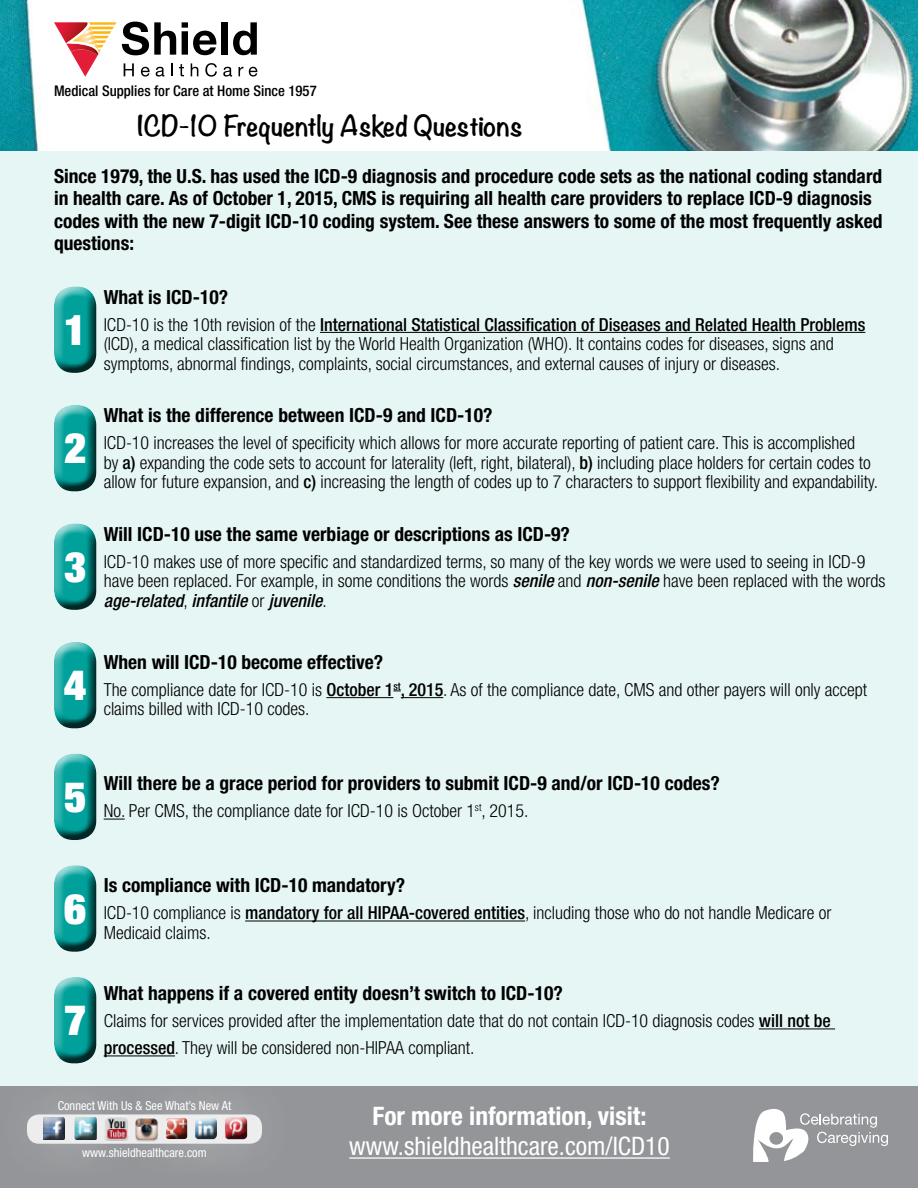
<style>
.page{position:relative;width:918px;height:1188px;background:#fff}
.page>*{position:absolute;margin:0;border:0;box-sizing:border-box;transform-origin:0 0}
.t1{font:900 condensed 42.15px "Helvetica Neue LT Std";color:#fff}
.t2{font:700 25.5px "Noteworthy";color:#000}
.t3{font:condensed 25.5px "Helvetica Neue LT Std";color:#fff}
.t4{font:700 condensed 25.5px "Helvetica Neue LT Std";color:#fff}
.t5{font:700 condensed 19.5px/22.5px "Helvetica Neue LT Std";color:#000}
.t6{font:300 condensed 18px/19.5px "Helvetica Neue LT Std";color:#000}
.t7{font:500 condensed 14.7px "Helvetica Neue LT Std";color:#000}
.t8{font:condensed 12.45px "Helvetica Neue LT Std";color:#fff}
.s1{font-weight:500}
.s2{font-weight:500;font-style:italic}
</style>
<div class="page">
<div style="left:0;top:141px;width:918px;height:1047px;background:#e6f6f5"></div>
<hr style="left:320px;top:332px;width:545px;height:1px;background:#000">
<div style="left:52px;top:285px;width:45px;height:78px;background:#fff;opacity:.75"></div>
<div style="left:52px;top:291px;width:45px;height:84px;background:#000;opacity:.75"></div>
<div style="left:52px;top:404px;width:45px;height:78px;background:#fff;opacity:.75"></div>
<div style="left:52px;top:409px;width:45px;height:85px;background:#000;opacity:.75"></div>
<div style="left:52px;top:522px;width:45px;height:78px;background:#fff;opacity:.75"></div>
<div style="left:52px;top:528px;width:45px;height:84px;background:#000;opacity:.75"></div>
<hr style="left:326px;top:697px;width:67px;height:1px;background:#000">
<hr style="left:401px;top:697px;width:42px;height:1px;background:#000">
<div style="left:52px;top:641px;width:45px;height:78px;background:#fff;opacity:.75"></div>
<div style="left:52px;top:646px;width:45px;height:85px;background:#000;opacity:.75"></div>
<svg style="left:104px;top:819px;width:21px;height:1px"></svg>
<div style="left:52px;top:753px;width:45px;height:77px;background:#fff;opacity:.75"></div>
<div style="left:52px;top:758px;width:45px;height:84px;background:#000;opacity:.75"></div>
<hr style="left:245px;top:921px;width:280px;height:1px;background:#000">
<div style="left:52px;top:864px;width:45px;height:78px;background:#fff;opacity:.75"></div>
<div style="left:52px;top:870px;width:45px;height:84px;background:#000;opacity:.75"></div>
<hr style="left:759px;top:1028px;width:76px;height:1px;background:#000">
<hr style="left:104px;top:1055px;width:71px;height:1px;background:#000">
<div style="left:52px;top:976px;width:45px;height:78px;background:#fff;opacity:.75"></div>
<div style="left:52px;top:981px;width:45px;height:85px;background:#000;opacity:.75"></div>
<img style="left:0;top:0;width:918px;height:150px">
<svg style="left:122px;top:22px;width:54px;height:33px"></svg>
<svg style="left:182px;top:22px;width:34px;height:33px"></svg>
<div style="left:221px;top:22px;width:7px;height:33px;background:#000"></div>
<svg style="left:233px;top:22px;width:24px;height:33px"></svg>
<svg style="left:124px;top:63px;width:10px;height:13px"></svg>
<svg style="left:141px;top:67px;width:9px;height:10px"></svg>
<svg style="left:156px;top:67px;width:8px;height:10px"></svg>
<svg style="left:171px;top:63px;width:2px;height:13px"></svg>
<svg style="left:179px;top:64px;width:5px;height:12px"></svg>
<svg style="left:191px;top:63px;width:7px;height:13px"></svg>
<svg style="left:205px;top:63px;width:12px;height:14px"></svg>
<svg style="left:223px;top:67px;width:9px;height:10px"></svg>
<svg style="left:239px;top:67px;width:4px;height:9px"></svg>
<svg style="left:249px;top:67px;width:8px;height:10px"></svg>
<svg style="left:54px;top:22px;width:62px;height:55px"></svg>
<div style="left:0;top:1086px;width:918px;height:102px;background:#939598"></div>
<div style="left:0;top:1068px;width:114px;height:120px;background:#fff;opacity:.75"></div>
<div style="left:26px;top:1068px;width:120px;height:120px;background:#fff;opacity:.75"></div>
<div style="left:72px;top:1115px;width:27px;height:23px;background:#ededee"></div>
<div style="left:72px;top:1117px;width:27px;height:26px;background:#000;opacity:.75"></div>
<div style="left:116px;top:1068px;width:121px;height:120px;background:#fff;opacity:.75"></div>
<div style="left:160px;top:1116px;width:29px;height:27px;background:#ededee"></div>
<div style="left:161px;top:1118px;width:28px;height:25px;background:#000;opacity:.75"></div>
<div style="left:175px;top:1067px;width:122px;height:121px;background:#fff;opacity:.75"></div>
<div style="left:221px;top:1116px;width:29px;height:22px;background:#ededee"></div>
<div style="left:221px;top:1117px;width:29px;height:26px;background:#000;opacity:.75"></div>
<div style="left:104px;top:1115px;width:25px;height:6px;background:#fff;opacity:.75"></div>
<div style="left:104px;top:1120px;width:25px;height:21px;background:#000;opacity:.75"></div>
<div style="left:135px;top:1117px;width:24px;height:5px;background:#fff;opacity:.75"></div>
<div style="left:135px;top:1121px;width:24px;height:20px;background:#000;opacity:.75"></div>
<svg style="left:753px;top:1108px;width:135px;height:54px"></svg>
<hr style="left:349px;top:1157px;width:321px;height:2px;background:#fff">
<p class="t7" style="left:54px;top:82px;width:264px">Medical Supplies for Care at Home Since 1957</p>
<h2 class="t2" style="left:137px;top:103px;width:387px">ICD-10 Frequently Asked Questions</h2>
<p class="t5" style="left:54px;top:165px;width:830px">Since 1979, the U.S. has used the ICD-9 diagnosis and procedure code sets as the national coding standard in health care. As of October 1, 2015, CMS is requiring all health care providers to replace ICD-9 diagnosis codes with the new 7-digit ICD-10 coding system. See these answers to some of the most frequently asked questions:</p>
<h1 class="t1" style="left:64px;top:303px;width:23px">1</h1>
<h1 class="t1" style="left:64px;top:421px;width:23px">2</h1>
<h1 class="t1" style="left:64px;top:540px;width:23px">3</h1>
<h1 class="t1" style="left:64px;top:658px;width:23px">4</h1>
<p class="t5" style="left:104px;top:285px;width:126px">What is ICD-10?</p>
<p class="t6" style="left:104px;top:314px;width:763px">ICD-10 is the 10th revision of the <span class="s1">International Statistical Classification of Diseases and Related Health Problems </span>(ICD), a medical classification list by the World Health Organization (WHO). It contains codes for diseases, signs and symptoms, abnormal findings, complaints, social circumstances, and external causes of injury or diseases.</p>
<p class="t5" style="left:104px;top:404px;width:390px">What is the difference between ICD-9 and ICD-10?</p>
<p class="t6" style="left:104px;top:433px;width:776px">ICD-10 increases the level of specificity which allows for more accurate reporting of patient care. This is accomplished<br>by <span class="s1">a)</span> expanding the code sets to account for laterality (left, right, bilateral), <span class="s1">b)</span> including place holders for certain codes to allow for future expansion, and <span class="s1">c)</span> increasing the length of codes up to 7 characters to support flexibility and expandability.</p>
<p class="t5" style="left:104px;top:522px;width:468px">Will ICD-10 use the same verbiage or descriptions as ICD-9?</p>
<p class="t6" style="left:104px;top:551px;width:783px">ICD-10 makes use of more specific and standardized terms, so many of the key words we were used to seeing in ICD-9 have been replaced. For example, in some conditions the words <span class="s2">senile</span> and <span class="s2">non-senile</span> have been replaced with the words <span class="s2">age-related</span>, <span class="s2">infantile</span> or <span class="s2">juvenile</span>.</p>
<p class="t5" style="left:104px;top:650px;width:281px">When will ICD-10 become effective?</p>
<p class="t6" style="left:104px;top:680px;width:765px">The compliance date for ICD-10 is <span class="s1">October 1</span><sup>st</sup><span class="s1">, 2015</span>. As of the compliance date, CMS and other payers will only accept claims billed with ICD-10 codes.</p>
<h1 class="t1" style="left:64px;top:770px;width:23px">5</h1>
<p class="t5" style="left:104px;top:772px;width:618px">Will there be a grace period for providers to submit ICD-9 and/or ICD-10 codes?</p>
<p class="t6" style="left:104px;top:801px;width:426px">No. Per CMS, the compliance date for ICD-10 is October 1<sup>st</sup>, 2015.</p>
<h1 class="t1" style="left:64px;top:882px;width:23px">6</h1>
<p class="t5" style="left:104px;top:874px;width:303px">Is compliance with ICD-10 mandatory?</p>
<p class="t6" style="left:104px;top:903px;width:729px">ICD-10 compliance is <span class="s1">mandatory for all HIPAA-covered entities</span>, including those who do not handle Medicare or<br>Medicaid claims.</p>
<h1 class="t1" style="left:64px;top:993px;width:23px">7</h1>
<p class="t5" style="left:104px;top:982px;width:461px">What happens if a covered entity doesn’t switch to ICD-10?</p>
<p class="t6" style="left:104px;top:1007px;width:729px;line-height:27px">Claims for services provided after the implementation date that do not contain ICD-10 diagnosis codes <span class="s1">will not be processed</span>. They will be considered non-HIPAA compliant.</p>
<p class="t8" style="left:58px;top:1098px;width:175px">Connect With Us &amp; See What’s New At</p>
<p class="t8" style="left:82px;top:1146px;width:126px">www.shieldhealthcare.com</p>
<h2 class="t4" style="left:373px;top:1101px;width:275px">For more information, visit:</h2>
<h2 class="t3" style="left:349px;top:1132px;width:322px">www.shieldhealthcare.com/ICD10</h2>
</div>
